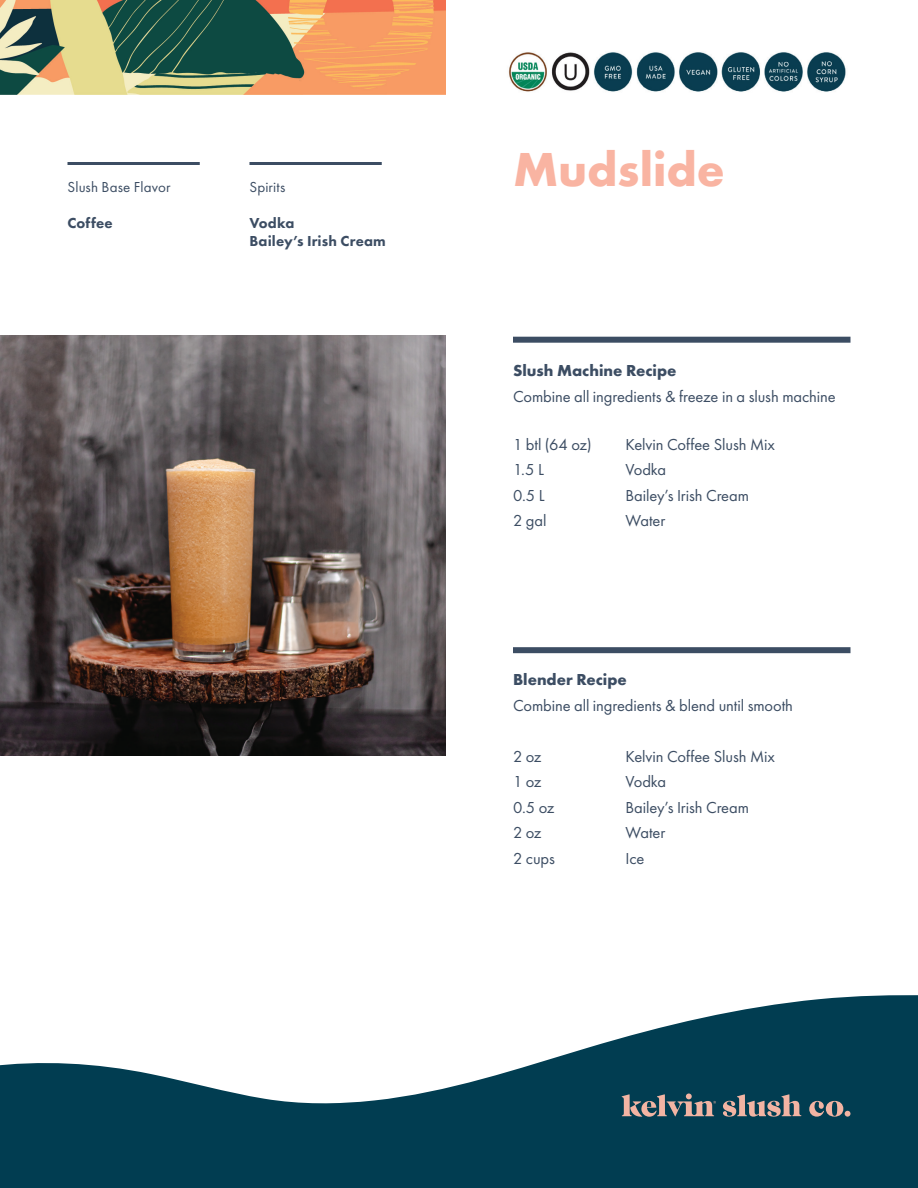
<style>
.page{position:relative;width:918px;height:1188px;background:#fff}
.page>*{position:absolute;margin:0;border:0;box-sizing:border-box;transform-origin:0 0}
.t1{font:700 49.5px "Futura PT";color:#f9b4a2}
.t2{font:16.5px "Futura PT";letter-spacing:-.005em;color:#3c4d63}
.t3{font:700 16.5px "Futura PT";color:#3c4d63}
.t4{font:800 15px/18px "Futura PT";letter-spacing:.01em;color:#3c4d63}
.t5{font:15px "Futura PT";letter-spacing:.01em;color:#3c4d63}
</style>
<div class="page">
<svg style="left:0;top:995px;width:918px;height:193px;fill:#013d51"></svg>
<svg style="left:723px;top:1094px;width:78px;height:23px;background:#6b7175"></svg>
<svg style="left:809px;top:1101px;width:41px;height:16px"></svg>
<svg style="left:622px;top:1093px;width:94px;height:24px;background:#5f6b70"></svg>
<img style="left:0;top:0;width:446px;height:94px">
<img style="left:508px;top:52px;width:338px;height:40px">
<hr style="left:68px;top:162px;width:132px;height:3px;background:#3c4d63">
<div style="left:513px;top:337px;width:337px;height:6px;background:#3c4d63"></div>
<div style="left:513px;top:647px;width:337px;height:6px;background:#3c4d63"></div>
<hr style="left:249px;top:162px;width:133px;height:3px;background:#3c4d63">
<img style="left:0;top:335px;width:446px;height:421px">
<p class="t5" style="left:68px;top:178px;width:104px">Slush Base Flavor</p>
<p class="t4" style="left:68px;top:213px;width:47px">Coffee</p>
<p class="t5" style="left:249px;top:178px;width:37px">Spirits</p>
<p class="t4" style="left:249px;top:213px;width:138px">Vodka<br>Bailey’s Irish Cream</p>
<h1 class="t1" style="left:513px;top:138px;width:213px">Mudslide</h1>
<p class="t3" style="left:513px;top:360px;width:165px">Slush Machine Recipe</p>
<p class="t2" style="left:513px;top:386px;width:324px">Combine all ingredients &amp; freeze in a slush machine</p>
<p class="t2" style="left:513px;top:434px;width:80px">1 btl (64 oz)</p>
<p class="t2" style="left:625px;top:434px;width:151px">Kelvin Coffee Slush Mix</p>
<p class="t2" style="left:513px;top:460px;width:32px">1.5 L</p>
<p class="t2" style="left:625px;top:460px;width:42px">Vodka</p>
<p class="t2" style="left:513px;top:485px;width:33px">0.5 L</p>
<p class="t2" style="left:625px;top:485px;width:125px">Bailey’s Irish Cream</p>
<p class="t2" style="left:513px;top:511px;width:35px">2 gal</p>
<p class="t2" style="left:625px;top:511px;width:41px">Water</p>
<p class="t3" style="left:513px;top:669px;width:115px">Blender Recipe</p>
<p class="t2" style="left:513px;top:696px;width:281px">Combine all ingredients &amp; blend until smooth</p>
<p class="t2" style="left:513px;top:747px;width:30px">2 oz</p>
<p class="t2" style="left:625px;top:747px;width:151px">Kelvin Coffee Slush Mix</p>
<p class="t2" style="left:513px;top:772px;width:30px">1 oz</p>
<p class="t2" style="left:625px;top:772px;width:42px">Vodka</p>
<p class="t2" style="left:513px;top:798px;width:43px">0.5 oz</p>
<p class="t2" style="left:625px;top:798px;width:125px">Bailey’s Irish Cream</p>
<p class="t2" style="left:513px;top:823px;width:30px">2 oz</p>
<p class="t2" style="left:625px;top:823px;width:41px">Water</p>
<p class="t2" style="left:513px;top:849px;width:43px">2 cups</p>
<p class="t2" style="left:625px;top:849px;width:21px">Ice</p>
</div>
